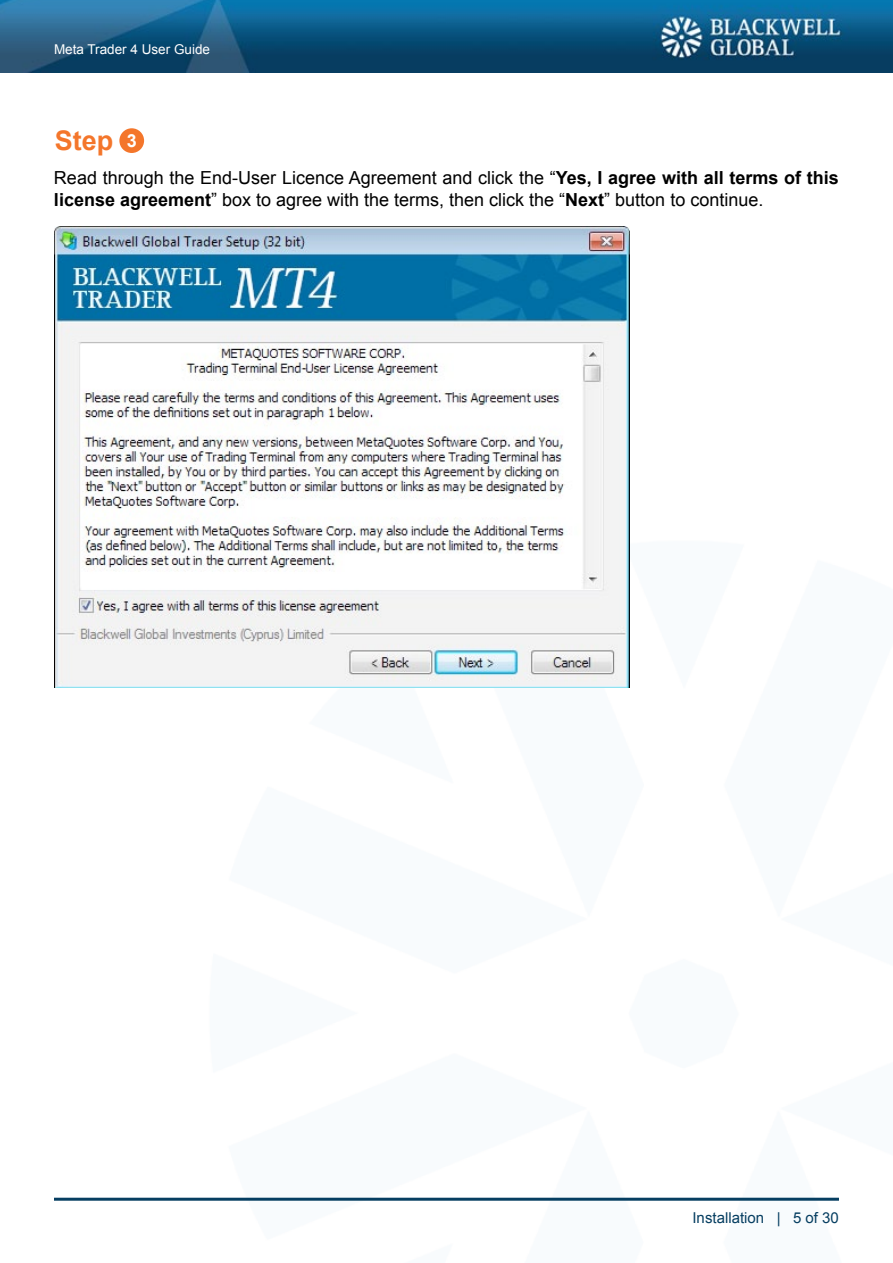
<style>
.page{position:relative;width:893px;height:1263px;background:#fff}
.page>*{position:absolute;margin:0;border:0;box-sizing:border-box;transform-origin:0 0}
.t1{font:700 27px "Arial";color:#f4762b}
.t2{font:18px/21.6px "Arial";color:#000}
.t3{font:15px "Arial";color:#063e61}
.t4{font:13.5px "Arial";color:#fff}
.s1{font-size:18px;color:#fff}
.s2{font-weight:700}
</style>
<div class="page">
<img style="left:0;top:0;width:893px;height:73px">
<hr style="left:54px;top:1198px;width:785px;height:3px;background:#063e61">
<div style="left:119px;top:128px;width:25px;height:25px;background:#f4762b;border-radius:50%"></div>
<img style="left:54px;top:227px;width:575px;height:460px">
<p class="t4" style="left:54px;top:40px;width:158px">Meta Trader 4 User Guide</p>
<h1 class="t1" style="left:55px;top:123px;width:83px">Step <span class="s1">3</span></h1>
<p class="t2" style="left:54px;top:167px;width:786px">Read through the End-User Licence Agreement and click the “<span class="s2">Yes, I agree with all terms of this license agreement</span>” box to agree with the terms, then click the “<span class="s2">Next</span>” button to continue.</p>
<p class="t3" style="left:692px;top:1208px;width:148px">Installation | 5 of 30</p>
</div>
